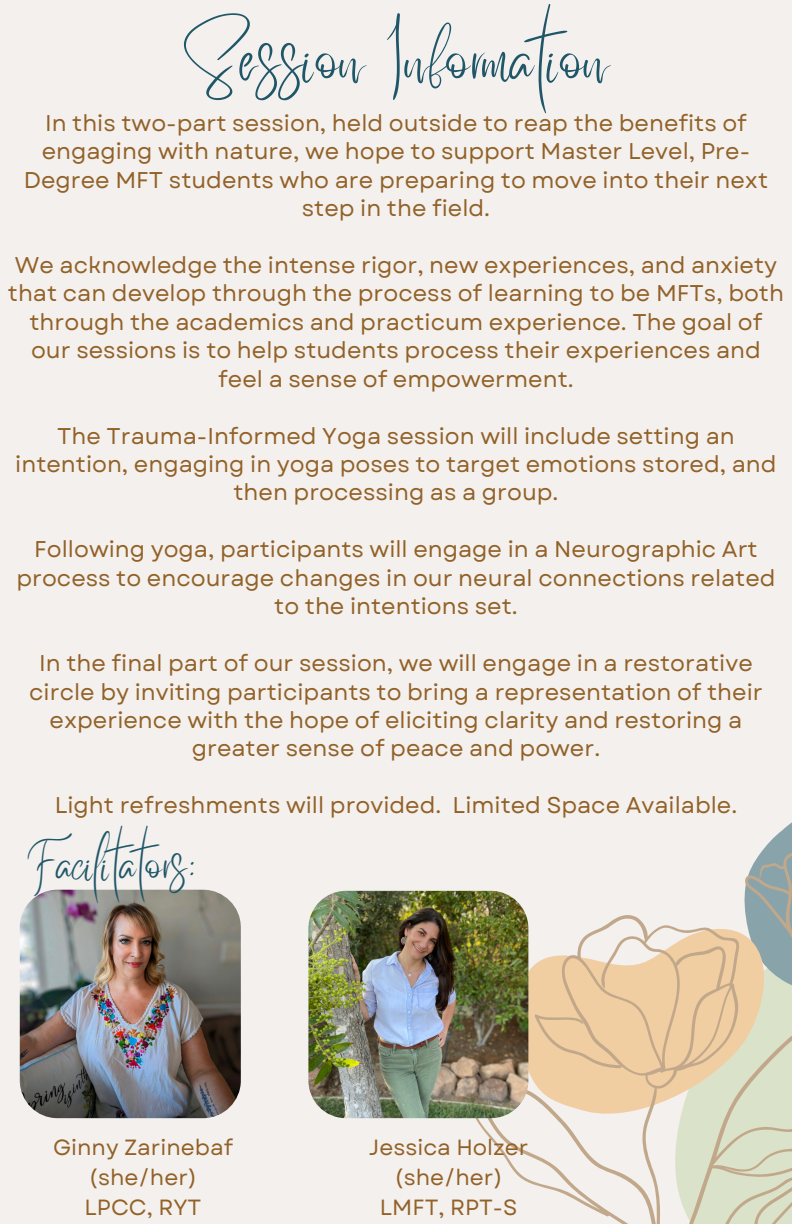
<style>
.page{position:relative;width:792px;height:1224px;background:#f3f0ee}
.page>*{position:absolute;margin:0;border:0;box-sizing:border-box;transform-origin:0 0}
.t1{font:53.6px "Better Saturday";color:#205768}
.t2{font:37.6px "Better Saturday";color:#205768}
.t3{font:22.8px/28.4px "Garet";color:#926127;text-align:center}
.t4{font:22px/30px "Garet";color:#926127;text-align:center}
</style>
<div class="page">
<svg style="left:465px;top:833px;width:327px;height:391px"></svg>
<img style="left:20px;top:890px;width:221px;height:228px;border-radius:38px">
<img style="left:308px;top:891px;width:220px;height:227px;border-radius:37px">
<h1 class="t1" style="left:183px;top:50px;width:427px">Session Information</h1>
<p class="t3" style="left:24px;top:109px;width:746px">In this two-part session, held outside to reap the benefits of engaging with nature, we hope to support Master Level, Pre-Degree MFT students who are preparing to move into their next step in the field.</p>
<p class="t3" style="left:8px;top:251px;width:778px">We acknowledge the intense rigor, new experiences, and anxiety that can develop through the process of learning to be MFTs, both through the academics and practicum experience. The goal of our sessions is to help students process their experiences and feel a sense of empowerment.</p>
<p class="t3" style="left:15px;top:421px;width:763px">The Trauma-Informed Yoga session will include setting an intention, engaging in yoga poses to target emotions stored, and then processing as a group.</p>
<p class="t3" style="left:16px;top:535px;width:761px">Following yoga, participants will engage in a Neurographic Art process to encourage changes in our neural connections related to the intentions set.</p>
<p class="t3" style="left:29px;top:649px;width:735px">In the final part of our session, we will engage in a restorative circle by inviting participants to bring a representation of their experience with the hope of eliciting clarity and restoring a greater sense of peace and power.</p>
<p class="t3" style="left:55px;top:791px;width:684px">Light refreshments will provided. Limited Space Available.</p>
<h2 class="t2" style="left:26px;top:858px;width:174px">Facilitators:</h2>
<p class="t4" style="left:53px;top:1133px;width:181px">Ginny Zarinebaf (she/her)<br>LPCC, RYT</p>
<p class="t4" style="left:369px;top:1133px;width:161px">Jessica Holzer (she/her)<br>LMFT, RPT-S</p>
</div>
